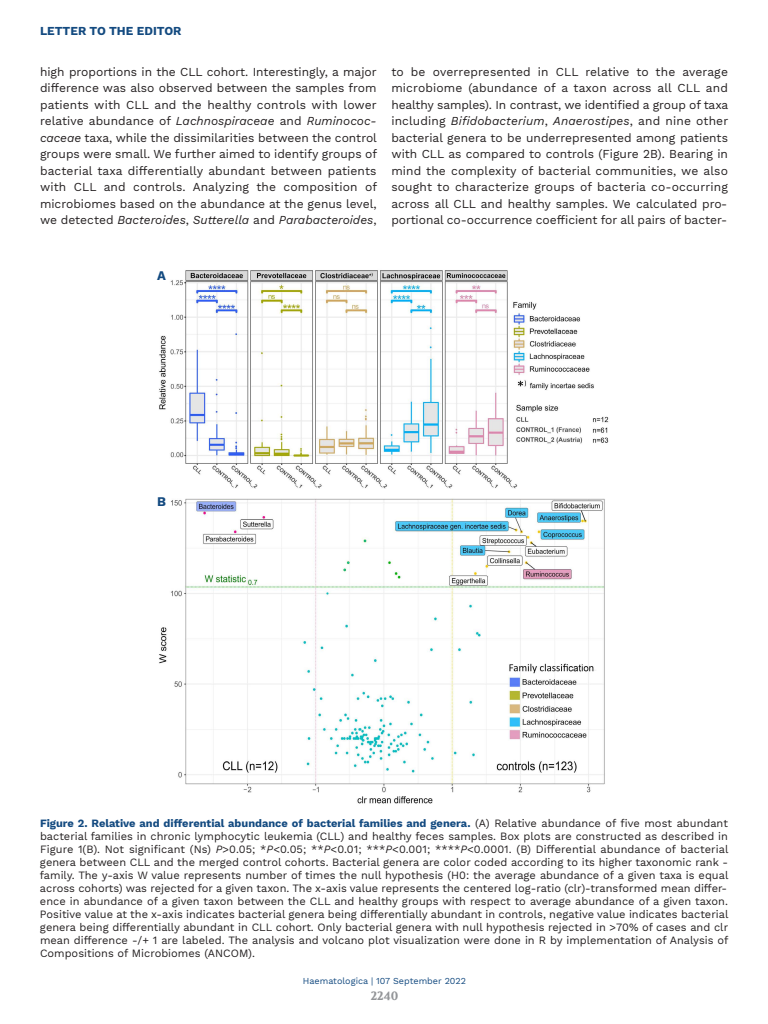
<style>
.page{position:relative;width:768px;height:1024px;background:#fff}
.page>*{position:absolute;margin:0;border:0;box-sizing:border-box;transform-origin:0 0}
.t1{font:700 13px "Work Sans";color:#134a80}
.t2{font:12px/16.5px "Work Sans";letter-spacing:-.005em;color:#231f20;text-align:justify}
.t3{font:700 12px "Work Sans";color:#134a80}
.t4{font:700 12px "Volkhov";color:#939598}
.t5{font:11px/13px "Work Sans";color:#231f20;text-align:justify}
.t6{font:9px "Work Sans";color:#134a80}
.s1{font-style:italic}
.s2{font-weight:700;color:#134a80}
</style>
<div class="page">
<img style="left:159px;top:270px;width:450px;height:534px">
<p class="t3" style="left:40px;top:24px;width:143px">LETTER TO THE EDITOR</p>
<p class="t2" style="left:40px;top:63px;width:339px">high proportions in the CLL cohort. Interestingly, a major difference was also observed between the samples from patients with CLL and the healthy controls with lower relative abundance of <span class="s1">Lachnospiraceae</span> and <span class="s1">Ruminococ&shy;caceae</span> taxa, while the dissimilarities between the control groups were small. We further aimed to identify groups of bacterial taxa differentially abundant between patients with CLL and controls. Analyzing the composition of microbiomes based on the abundance at the genus level, we detected <span class="s1">Bacteroides</span>, <span class="s1">Sutterella</span> and <span class="s1">Parabacteroides</span>,</p>
<p class="t2" style="left:391px;top:63px;width:338px">to be overrepresented in CLL relative to the average microbiome (abundance of a taxon across all CLL and healthy samples). In contrast, we identified a group of taxa including <span class="s1">Bifidobacterium</span>, <span class="s1">Anaerostipes</span>, and nine other bacterial genera to be underrepresented among patients with CLL as compared to controls (Figure 2B). Bearing in mind the complexity of bacterial communities, we also sought to characterize groups of bacteria co-occurring across all CLL and healthy samples. We calculated pro&shy;portional co-occurrence coefficient for all pairs of bacter-</p>
<p class="t1" style="left:157px;top:268px;width:10px">A</p>
<p class="t1" style="left:157px;top:494px;width:10px">B</p>
<p class="t5" style="left:40px;top:816px;width:690px"><span class="s2">Figure 2. Relative and differential abundance of bacterial families and genera.</span> (A) Relative abundance of five most abundant bacterial families in chronic lymphocytic leukemia (CLL) and healthy feces samples. Box plots are constructed as described in Figure 1(B). Not significant (Ns) <span class="s1">P</span>&gt;0.05; *<span class="s1">P</span>&lt;0.05; **<span class="s1">P</span>&lt;0.01; ***<span class="s1">P</span>&lt;0.001; ****<span class="s1">P</span>&lt;0.0001. (B) Differential abundance of bacterial genera between CLL and the merged control cohorts. Bacterial genera are color coded according to its higher taxonomic rank - family. The y-axis W value represents number of times the null hypothesis (H0: the average abundance of a given taxa is equal across cohorts) was rejected for a given taxon. The x-axis value represents the centered log-ratio (clr)-transformed mean differ&shy;ence in abundance of a given taxon between the CLL and healthy groups with respect to average abundance of a given taxon.<br>Positive value at the x-axis indicates bacterial genera being differentially abundant in controls, negative value indicates bacterial genera being differentially abundant in CLL cohort. Only bacterial genera with null hypothesis rejected in &gt;70% of cases and clr mean difference -/+ 1 are labeled. The analysis and volcano plot visualization were done in R by implementation of Analysis of Compositions of Microbiomes (ANCOM).</p>
<p class="t6" style="left:303px;top:975px;width:165px">Haematologica | 107 September 2022</p>
<p class="t4" style="left:371px;top:988px;width:29px">2240</p>
</div>
